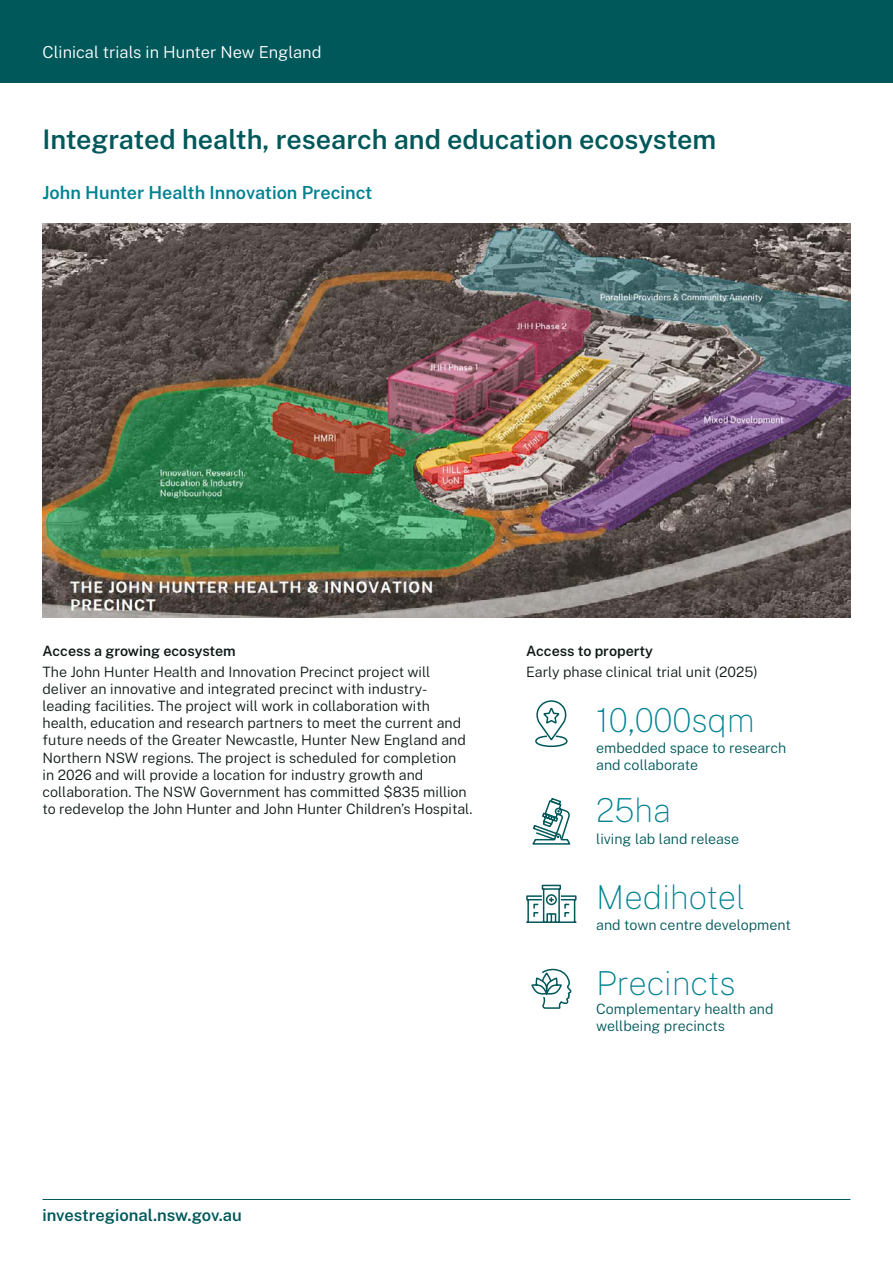
<style>
.page{position:relative;width:893px;height:1263px;background:#fff}
.page>*{position:absolute;margin:0;border:0;box-sizing:border-box;transform-origin:0 0}
.Body{font:100 33px "Public Sans";color:#008291}
.Heading_1{font:600 27px "Public Sans";color:#00585a}
.Heading_2{font:600 18px "Public Sans";color:#008291}
.t1{font:300 16.5px "Public Sans";color:#fff}
.t2{font:600 16.5px "Public Sans";color:#00585a}
.Body-2{font:300 14.25px/17.1px "Public Sans";color:#0f1a18}
.Body-3{font:300 14.25px/17.1px "Public Sans";color:#00585a}
.Heading_3{font:600 14.25px "Public Sans";color:#0f1a18}
</style>
<div class="page">
<div style="left:0;top:0;width:893px;height:83px;background:#00585a"></div>
<hr style="left:43px;top:1199px;width:807px;height:1px;background:#00585a">
<img style="left:43px;top:224px;width:807px;height:394px">
<svg style="left:535px;top:700px;width:33px;height:48px"></svg>
<svg style="left:532px;top:798px;width:39px;height:47px"></svg>
<svg style="left:526px;top:884px;width:51px;height:39px"></svg>
<svg style="left:531px;top:968px;width:41px;height:41px"></svg>
<p class="t1" style="left:43px;top:41px;width:280px">Clinical trials in Hunter New England</p>
<h2 class="Heading_1" style="left:43px;top:120px;width:675px">Integrated health, research and education ecosystem</h2>
<h2 class="Heading_2" style="left:43px;top:179px;width:331px">John Hunter Health Innovation Precinct</h2>
<h3 class="Heading_3" style="left:43px;top:640px;width:195px">Access a growing ecosystem</h3>
<p class="Body-2" style="left:43px;top:663px;width:431px">The John Hunter Health and Innovation Precinct project will deliver an innovative and integrated precinct with industry&shy;leading facilities. The project will work in collaboration with health, education and research partners to meet the current and future needs of the Greater Newcastle, Hunter New England and Northern NSW regions. The project is scheduled for completion<br>in 2026 and will provide a location for industry growth and collaboration. The NSW Government has committed $835 million to redevelop the John Hunter and John Hunter Children’s Hospital.</p>
<h3 class="Heading_3" style="left:526px;top:640px;width:128px">Access to property</h3>
<p class="Body-2" style="left:526px;top:663px;width:233px">Early phase clinical trial unit (2025)</p>
<p class="Body" style="left:596px;top:698px;width:160px">10,000sqm</p>
<p class="Body-3" style="left:596px;top:739px;width:192px">embedded space to research and collaborate</p>
<p class="Body" style="left:596px;top:788px;width:76px">25ha</p>
<p class="Body-3" style="left:596px;top:829px;width:144px">living lab land release</p>
<p class="Body" style="left:596px;top:875px;width:150px">Medihotel</p>
<p class="Body-3" style="left:596px;top:916px;width:196px">and town centre development</p>
<p class="Body" style="left:596px;top:961px;width:141px">Precincts</p>
<p class="Body-3" style="left:596px;top:1000px;width:179px">Complementary health and wellbeing precincts</p>
<p class="t2" style="left:43px;top:1203px;width:201px">investregional.nsw.gov.au</p>
</div>
